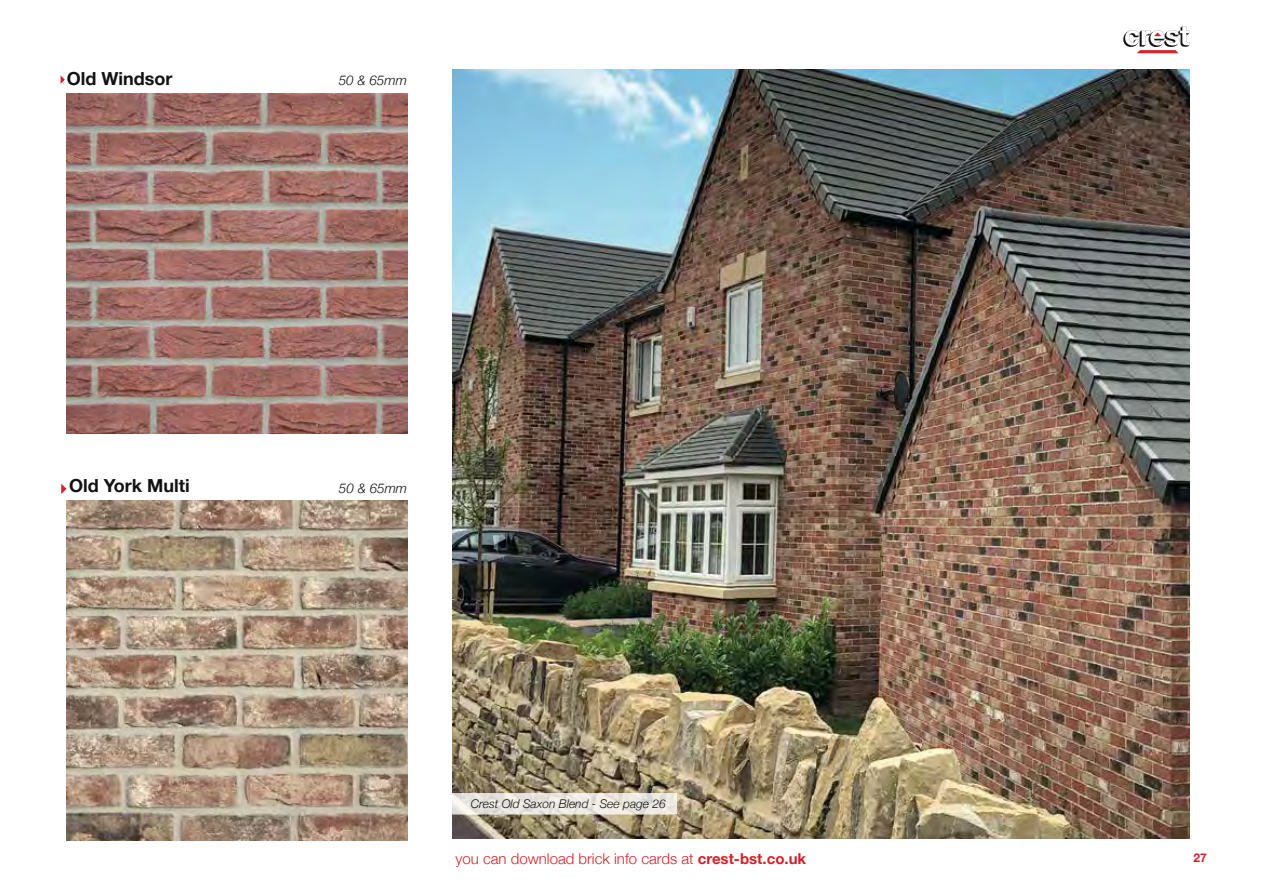
<style>
.page{position:relative;width:1263px;height:893px;background:#fff}
.page>*{position:absolute;margin:0;border:0;box-sizing:border-box;transform-origin:0 0}
.t1{font:700 18px "Helvetica Neue";color:#121212}
.t2{font:300 15px "Helvetica Neue";color:#d81f27}
.t3{font:italic 300 13.5px "Helvetica Neue";color:#121212}
.t4{font:italic 300 12px "Helvetica Neue";color:#121212}
.t5{font:700 12px "Helvetica Neue";color:#d81f27}
.s1{font-weight:700}
</style>
<div class="page">
<img style="left:67px;top:500px;width:340px;height:341px">
<svg style="left:61px;top:484px;width:6px;height:10px"></svg>
<img style="left:67px;top:94px;width:340px;height:340px">
<svg style="left:61px;top:76px;width:4px;height:8px"></svg>
<svg style="left:1123px;top:26px;width:66px;height:27px"></svg>
<img style="left:452px;top:69px;width:738px;height:770px">
<svg style="left:452px;top:793px;width:225px;height:21px;background:#e9e6e0"></svg>
<p class="t1" style="left:67px;top:65px;width:107px">Old Windsor</p>
<p class="t3" style="left:339px;top:70px;width:70px">50 &amp; 65mm</p>
<p class="t1" style="left:69px;top:471px;width:122px">Old York Multi</p>
<p class="t3" style="left:339px;top:477px;width:70px">50 &amp; 65mm</p>
<p class="t4" style="left:471px;top:794px;width:196px">Crest Old Saxon Blend - See page 26</p>
<p class="t2" style="left:455px;top:846px;width:352px">you can download brick info cards at <span class="s1">crest-bst.co.uk</span></p>
<p class="t5" style="left:1193px;top:848px;width:15px">27</p>
</div>
